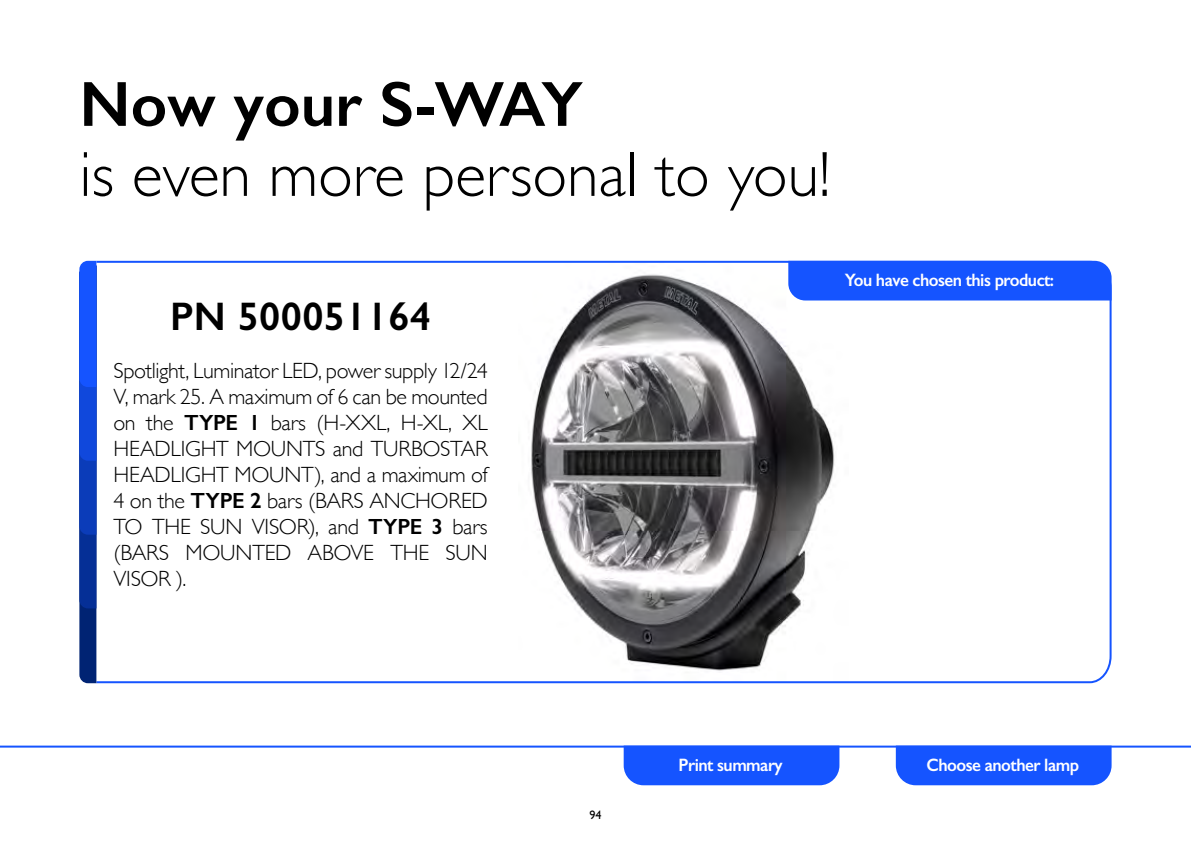
<style>
.page{position:relative;width:1191px;height:842px;background:#fff}
.page>*{position:absolute;margin:0;border:0;box-sizing:border-box;transform-origin:0 0}
.t1{font:300 64px "Gill Sans";color:#000}
.t2{font:600 64px "Gill Sans";color:#000}
.t3{font:600 40px "Gill Sans";letter-spacing:.01em;color:#000}
.t4{font:300 22px/26px "Gill Sans";letter-spacing:-.01em;color:#000;text-align:justify}
.t5{font:600 18px "Gill Sans";letter-spacing:-.03em;color:#fff;scale:.95 1}
.t6{font:12.2px "Gill Sans";color:#000}
.s1{font-weight:600}
</style>
<div class="page">
<svg style="left:94px;top:260px;width:1018px;height:424px"></svg>
<svg style="left:79px;top:261px;width:17px;height:422px;background:#0e40c1"></svg>
<div style="left:788px;top:261px;width:323px;height:39px;background:#1554ff"></div>
<hr style="left:0;top:746px;width:1191px;height:2px;background:#1554ff">
<div style="left:623px;top:747px;width:216px;height:38px;background:#1554ff"></div>
<div style="left:895px;top:747px;width:216px;height:38px;background:#1554ff"></div>
<h1 class="t2" style="left:79px;top:65px;width:505px">Now your S-WAY</h1>
<h1 class="t1" style="left:79px;top:124px;width:752px">is even more personal to you!</h1>
<h2 class="t3" style="left:170px;top:292px;width:262px">PN 500051164</h2>
<p class="t4" style="left:113px;top:357px;width:376px">Spotlight, Luminator LED, power supply 12/24<br>V, mark 25. A maximum of 6 can be mounted on the <span class="s1">TYPE 1</span> bars (H-XXL, H-XL, XL HEADLIGHT MOUNTS and TURBOSTAR HEADLIGHT MOUNT), and a maximum of 4 on the <span class="s1">TYPE 2</span> bars (BARS ANCHORED TO THE SUN VISOR), and <span class="s1">TYPE 3</span> bars (BARS MOUNTED ABOVE THE SUN VISOR ).</p>
<p class="t5" style="left:844px;top:269px;width:222px">You have chosen this product:</p>
<p class="t6" style="left:589px;top:808px;width:14px">94</p>
<p class="t5" style="left:678px;top:754px;width:111px">Print summary</p>
<p class="t5" style="left:926px;top:754px;width:162px">Choose another lamp</p>
</div>
